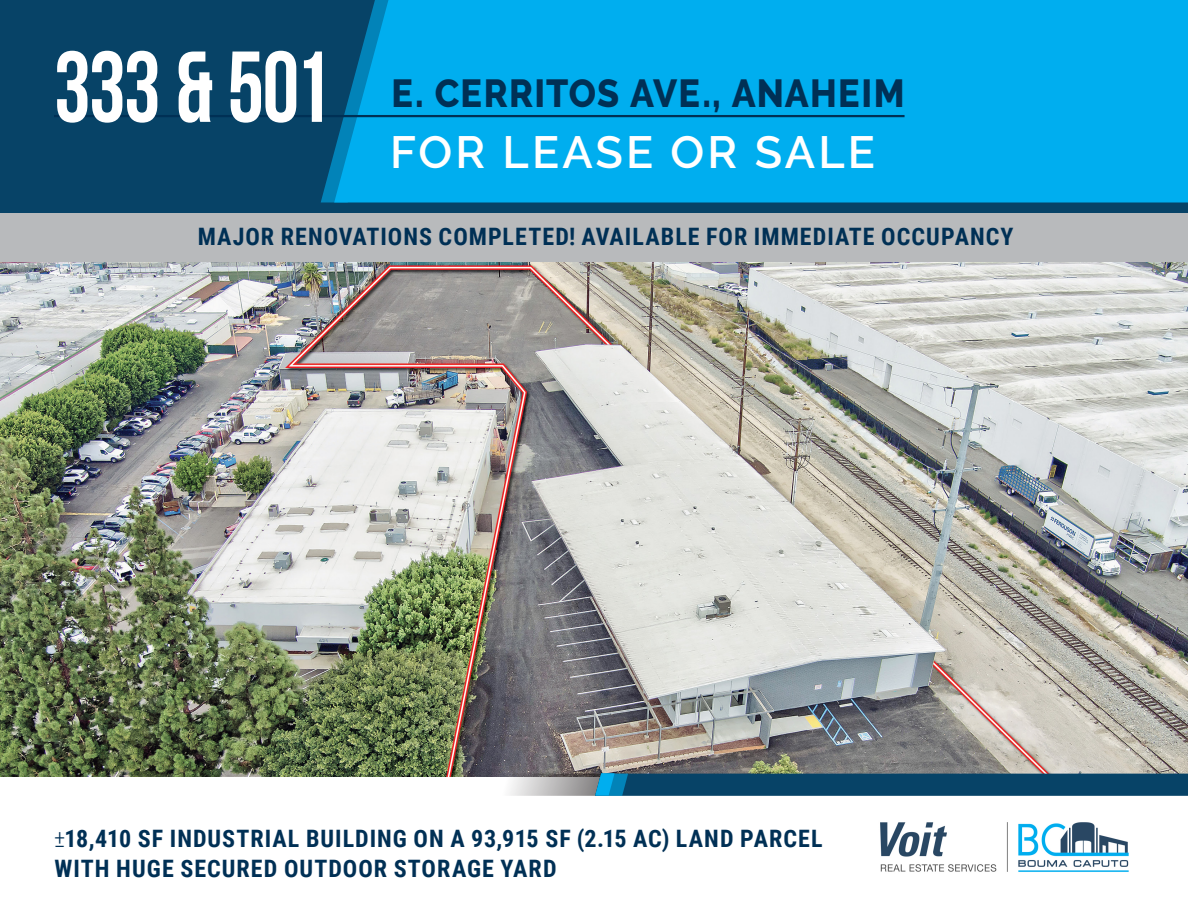
<style>
.page{position:relative;width:1188px;height:918px;background:#fff}
.page>*{position:absolute;margin:0;border:0;box-sizing:border-box;transform-origin:0 0}
.t1{font:700 100.5px "Bebas Neue";letter-spacing:-.02em;color:#fff;scale:.92 1}
.t2{font:600 45px "Raleway";letter-spacing:.07em;color:#fff}
.t3{font:800 39px "Raleway";letter-spacing:.03em;color:#003055;scale:.92 1}
.t4{font:700 24px/30px "Roboto Condensed";letter-spacing:.04em;color:#003055}
.s1{font-weight:300}
</style>
<div class="page">
<img style="left:0;top:262px;width:1188px;height:515px">
<div style="left:0;top:202px;width:1188px;height:60px;background:#b8babc"></div>
<div style="left:0;top:0;width:321px;height:202px;background:#074367"></div>
<div style="left:0;top:202px;width:1188px;height:11px;background:#074367"></div>
<svg style="left:501px;top:773px;width:687px;height:23px;background:#235877"></svg>
<svg style="left:321px;top:0;width:13px;height:202px;background:#064a71"></svg>
<div style="left:334px;top:0;width:854px;height:202px;background:#00aeef"></div>
<img style="left:880px;top:822px;width:249px;height:50px">
<hr style="left:54px;top:115px;width:851px;height:2px;background:#003055">
<h1 class="t1" style="left:54px;top:32px;width:302px">333 &amp; 501</h1>
<h3 class="t3" style="left:392px;top:71px;width:559px">E. CERRITOS AVE., ANAHEIM</h3>
<h2 class="t2" style="left:390px;top:126px;width:486px">FOR LEASE OR SALE</h2>
<p class="t4" style="left:198px;top:221px;width:817px">MAJOR RENOVATIONS COMPLETED! AVAILABLE FOR IMMEDIATE OCCUPANCY</p>
<p class="t4" style="left:54px;top:822px;width:770px"><span class="s1">±</span>18,410 SF INDUSTRIAL BUILDING ON A 93,915 SF (2.15 AC) LAND PARCEL<br>WITH HUGE SECURED OUTDOOR STORAGE YARD</p>
</div>
